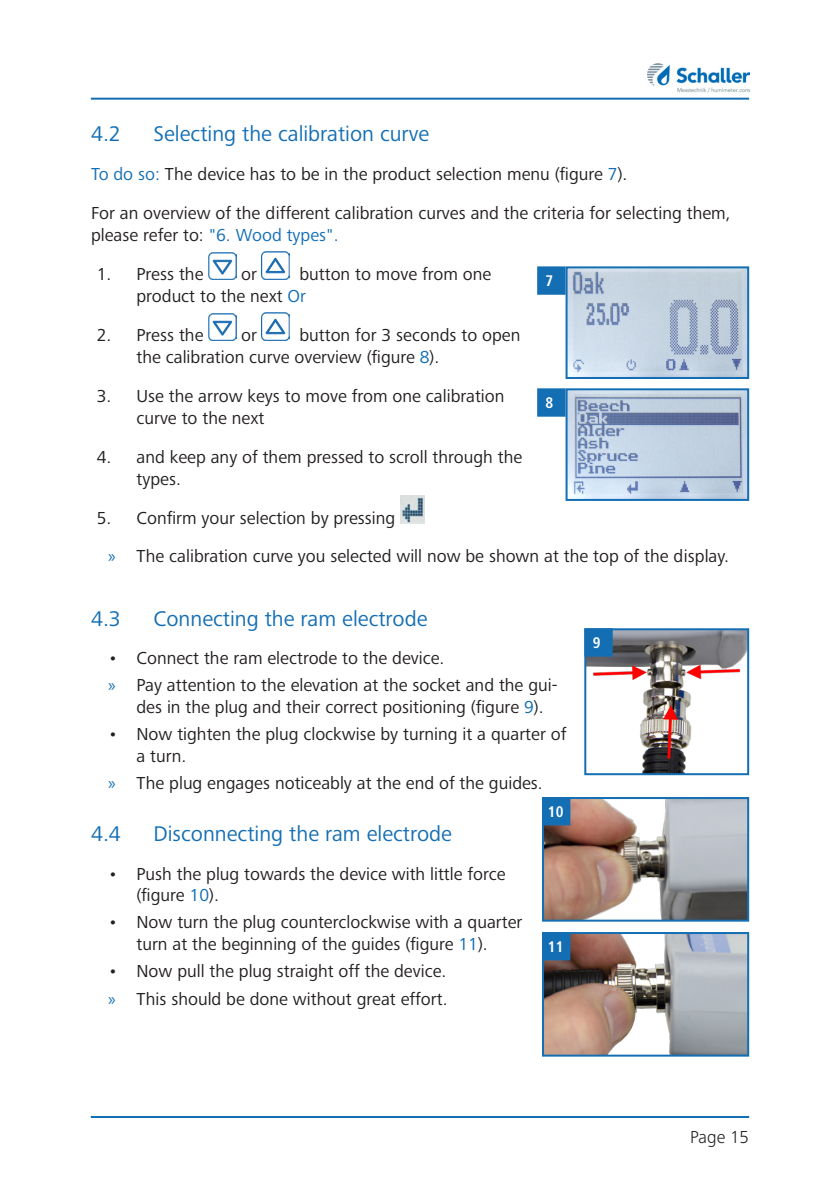
<style>
.page{position:relative;width:840px;height:1191px;background:#fff}
.page>*{position:absolute;margin:0;border:0;box-sizing:border-box;transform-origin:0 0}
.t1{font:22px "Frutiger Next Pro";color:#136eb4}
.Fließtext{font:18px/22px "Frutiger Next Pro";color:#231f20}
.t2{font:300 18px "Frutiger Next Pro";color:#231f20}
.t3{font:700 condensed 16px "Frutiger Next Pro";color:#fff}
.s1{color:#136eb4}
.s2{font-family:"Myriad Pro";color:#136eb4}
</style>
<div class="page">
<hr style="left:91px;top:98px;width:657px;height:2px;background:#136eb4">
<hr style="left:91px;top:1116px;width:657px;height:2px;background:#136eb4">
<img style="left:647px;top:63px;width:101px;height:30px">
<img style="left:208px;top:252px;width:28px;height:28px">
<img style="left:262px;top:252px;width:27px;height:28px">
<img style="left:208px;top:313px;width:28px;height:28px">
<img style="left:262px;top:313px;width:27px;height:28px">
<img style="left:400px;top:495px;width:24px;height:29px">
<div style="left:538px;top:267px;width:26px;height:27px;background:#136eb4"></div>
<div style="left:537px;top:266px;width:28px;height:29px;border:2px solid #136eb4"></div>
<img style="left:568px;top:269px;width:177px;height:107px">
<div style="left:565px;top:266px;width:183px;height:113px;border:2px solid #136eb4"></div>
<div style="left:538px;top:389px;width:26px;height:27px;background:#136eb4"></div>
<div style="left:537px;top:388px;width:28px;height:29px;border:2px solid #136eb4"></div>
<img style="left:568px;top:391px;width:177px;height:107px">
<div style="left:565px;top:388px;width:183px;height:113px;border:2px solid #136eb4"></div>
<img style="left:587px;top:631px;width:158px;height:141px">
<div style="left:584px;top:628px;width:164px;height:147px;border:2px solid #136eb4"></div>
<div style="left:585px;top:629px;width:26px;height:26px;background:#136eb4"></div>
<div style="left:584px;top:628px;width:28px;height:28px;border:2px solid #136eb4"></div>
<img style="left:544px;top:800px;width:201px;height:118px">
<div style="left:541px;top:797px;width:207px;height:124px;border:2px solid #136eb4"></div>
<div style="left:542px;top:798px;width:27px;height:26px;background:#136eb4"></div>
<div style="left:541px;top:797px;width:29px;height:28px;border:2px solid #136eb4"></div>
<img style="left:544px;top:935px;width:201px;height:118px">
<div style="left:541px;top:932px;width:207px;height:124px;border:2px solid #136eb4"></div>
<div style="left:542px;top:933px;width:27px;height:26px;background:#136eb4"></div>
<div style="left:541px;top:932px;width:29px;height:28px;border:2px solid #136eb4"></div>
<p class="t1" style="left:91px;top:121px;width:31px">4.2</p>
<p class="t1" style="left:153px;top:121px;width:277px">Selecting the calibration curve</p>
<p class="Fließtext" style="left:91px;top:163px;width:537px"><span class="s1">To do so:</span> The device has to be in the product selection menu (figure <span class="s1">7</span>).</p>
<p class="Fließtext" style="left:91px;top:202px;width:640px">For an overview of the different calibration curves and the criteria for selecting them, please refer to: <span class="s1">"6. Wood types".</span></p>
<p class="Fließtext" style="left:97px;top:263px;width:108px">1. Press the</p>
<p class="Fließtext" style="left:241px;top:263px;width:17px">or</p>
<p class="Fließtext" style="left:136px;top:263px;width:356px;text-indent:163px">button to move from one product to the next <span class="s1">Or</span></p>
<p class="Fließtext" style="left:97px;top:324px;width:108px">2. Press the</p>
<p class="Fließtext" style="left:241px;top:324px;width:17px">or</p>
<p class="t3" style="left:545px;top:271px;width:9px">7</p>
<p class="Fließtext" style="left:136px;top:324px;width:385px;text-indent:163px">button for 3 seconds to open the calibration curve overview (figure <span class="s1">8</span>).</p>
<p class="Fließtext" style="left:136px;top:385px;width:369px;text-indent:-40px">3. Use the arrow keys to move from one calibration curve to the next</p>
<p class="Fließtext" style="left:136px;top:446px;width:387px;text-indent:-40px">4. and keep any of them pressed to scroll through the types.</p>
<p class="Fließtext" style="left:97px;top:507px;width:300px">5. Confirm your selection by pressing</p>
<p class="Fließtext" style="left:108px;top:545px;width:622px"><span class="s2">»</span> The calibration curve you selected will now be shown at the top of the display.</p>
<p class="t3" style="left:545px;top:393px;width:9px">8</p>
<p class="t1" style="left:91px;top:605px;width:31px">4.3</p>
<p class="t1" style="left:153px;top:605px;width:275px">Connecting the ram electrode</p>
<p class="Fließtext" style="left:108px;top:647px;width:337px">• Connect the ram electrode to the device.</p>
<p class="Fließtext" style="left:136px;top:674px;width:422px;text-indent:-28px"><span class="s2">»</span> Pay attention to the elevation at the socket and the gui&shy;des in the plug and their correct positioning (figure <span class="s1">9</span>).</p>
<p class="Fließtext" style="left:136px;top:723px;width:431px;text-indent:-28px">• Now tighten the plug clockwise by turning it a quarter of a turn.</p>
<p class="Fließtext" style="left:108px;top:772px;width:436px"><span class="s2">»</span> The plug engages noticeably at the end of the guides.</p>
<p class="t1" style="left:91px;top:821px;width:31px">4.4</p>
<p class="t1" style="left:153px;top:821px;width:300px">Disconnecting the ram electrode</p>
<p class="Fließtext" style="left:136px;top:862px;width:370px;text-indent:-28px">• Push the plug towards the device with little force (figure <span class="s1">10</span>).</p>
<p class="Fließtext" style="left:108px;top:911px;width:415px;text-align:center">• Now turn the plug counterclockwise with a quarter turn at the beginning of the guides (figure <span class="s1">11</span>).</p>
<p class="Fließtext" style="left:108px;top:960px;width:339px">• Now pull the plug straight off the device.</p>
<p class="Fließtext" style="left:108px;top:987px;width:341px"><span class="s2">»</span> This should be done without great effort.</p>
<p class="t3" style="left:547px;top:802px;width:17px">10</p>
<p class="t3" style="left:547px;top:937px;width:17px">11</p>
<p class="t3" style="left:592px;top:633px;width:9px">9</p>
<p class="t2" style="left:690px;top:1126px;width:60px">Page 15</p>
</div>
